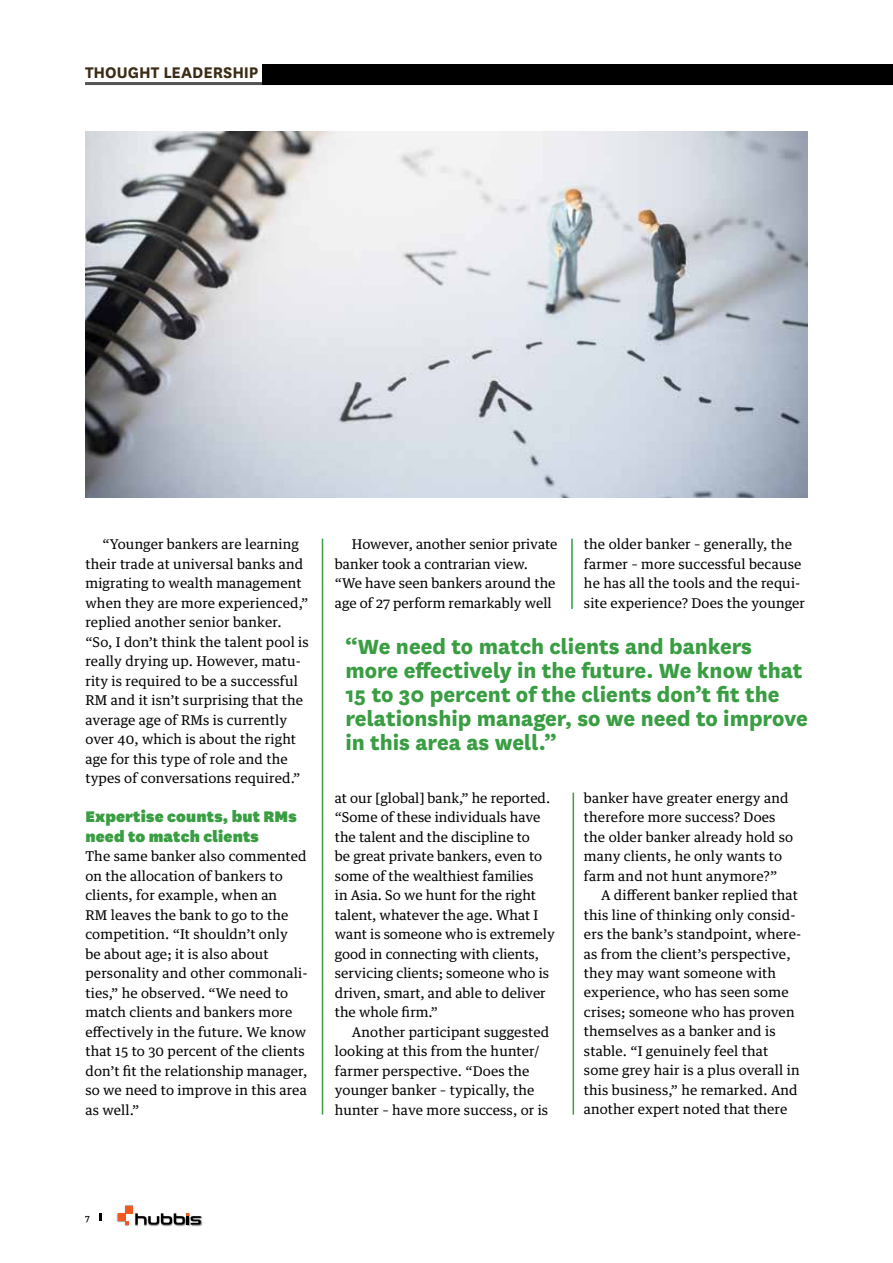
<style>
.page{position:relative;width:893px;height:1263px;background:#fff}
.page>*{position:absolute;margin:0;border:0;box-sizing:border-box;transform-origin:0 0}
.t1{font:800 24px/24px "National";color:#399d42}
.t2{font:900 18px/19.5px "National";letter-spacing:.01em;color:#399d42}
.t3{font:700 18px "National";letter-spacing:-.005em;color:#3c2b15}
.t4{font:13.5px/19.5px "Guardian Text Egyp";letter-spacing:.01em;color:#000}
.t5{font:10.5px "National";color:#000}
</style>
<div class="page">
<img style="left:117px;top:1205px;width:85px;height:21px">
<svg style="left:135px;top:1213px;width:66px;height:11px"></svg>
<div style="left:126px;top:1206px;width:7px;height:7px;background:#f05a22"></div>
<div style="left:118px;top:1213px;width:8px;height:8px;background:#f05a22"></div>
<svg style="left:99px;top:1214px;width:2px;height:7px"></svg>
<hr style="left:322px;top:539px;width:1px;height:575px;background:#399d42">
<hr style="left:571px;top:539px;width:2px;height:70px;background:#399d42">
<hr style="left:573px;top:793px;width:1px;height:321px;background:#399d42">
<img style="left:85px;top:132px;width:723px;height:365px">
<hr style="left:85px;top:82px;width:808px;height:3px;background:#545456">
<div style="left:263px;top:65px;width:630px;height:20px;background:#000"></div>
<h2 class="t3" style="left:85px;top:59px;width:175px">THOUGHT LEADERSHIP</h2>
<p class="t4" style="left:85px;top:533px;width:225px;text-indent:17px">“Younger bankers are learning their trade at universal banks and migrating to wealth management when they are more experienced,” replied another senior banker. “So, I don’t think the talent pool is really drying up. However, matu&shy;rity is required to be a successful<br>RM and it isn’t surprising that the average age of RMs is currently over 40, which is about the right age for this type of role and the types of conversations required.”</p>
<h2 class="t2" style="left:85px;top:806px;width:213px">Expertise counts, but RMs need to match clients</h2>
<p class="t4" style="left:85px;top:845px;width:224px">The same banker also commented on the allocation of bankers to clients, for example, when an<br>RM leaves the bank to go to the competition. “It shouldn’t only<br>be about age; it is also about personality and other commonali&shy;ties,” he observed. “We need to match clients and bankers more effectively in the future. We know that 15 to 30 percent of the clients don’t fit the relationship manager, so we need to improve in this area as well.”</p>
<p class="t4" style="left:335px;top:533px;width:224px;text-indent:17px">However, another senior private banker took a contrarian view. “We have seen bankers around the age of 27 perform remarkably well</p>
<p class="t4" style="left:584px;top:533px;width:223px">the older banker – generally, the farmer – more successful because he has all the tools and the requi&shy;site experience? Does the younger</p>
<h1 class="t1" style="left:345px;top:632px;width:464px">“We need to match clients and bankers more effectively in the future. We know that 15 to 30 percent of the clients don’t fit the relationship manager, so we need to improve in this area as well.”</h1>
<p class="t4" style="left:335px;top:787px;width:221px">at our [global] bank,” he reported. “Some of these individuals have the talent and the discipline to<br>be great private bankers, even to some of the wealthiest families<br>in Asia. So we hunt for the right talent, whatever the age. What I want is someone who is extremely good in connecting with clients, servicing clients; someone who is driven, smart, and able to deliver the whole firm.”</p>
<p class="t4" style="left:335px;top:1021px;width:216px;text-indent:17px">Another participant suggested looking at this from the hunter/ farmer perspective. “Does the younger banker – typically, the hunter – have more success, or is</p>
<p class="t4" style="left:584px;top:786px;width:211px">banker have greater energy and therefore more success? Does the older banker already hold so many clients, he only wants to farm and not hunt anymore?”</p>
<p class="t4" style="left:584px;top:884px;width:219px;text-indent:17px">A different banker replied that this line of thinking only consid&shy;ers the bank’s standpoint, where&shy;as from the client’s perspective, they may want someone with experience, who has seen some crises; someone who has proven themselves as a banker and is stable. “I genuinely feel that some grey hair is a plus overall in this business,” he remarked. And another expert noted that there</p>
<p class="t5" style="left:85px;top:1211px;width:6px">7</p>
</div>
